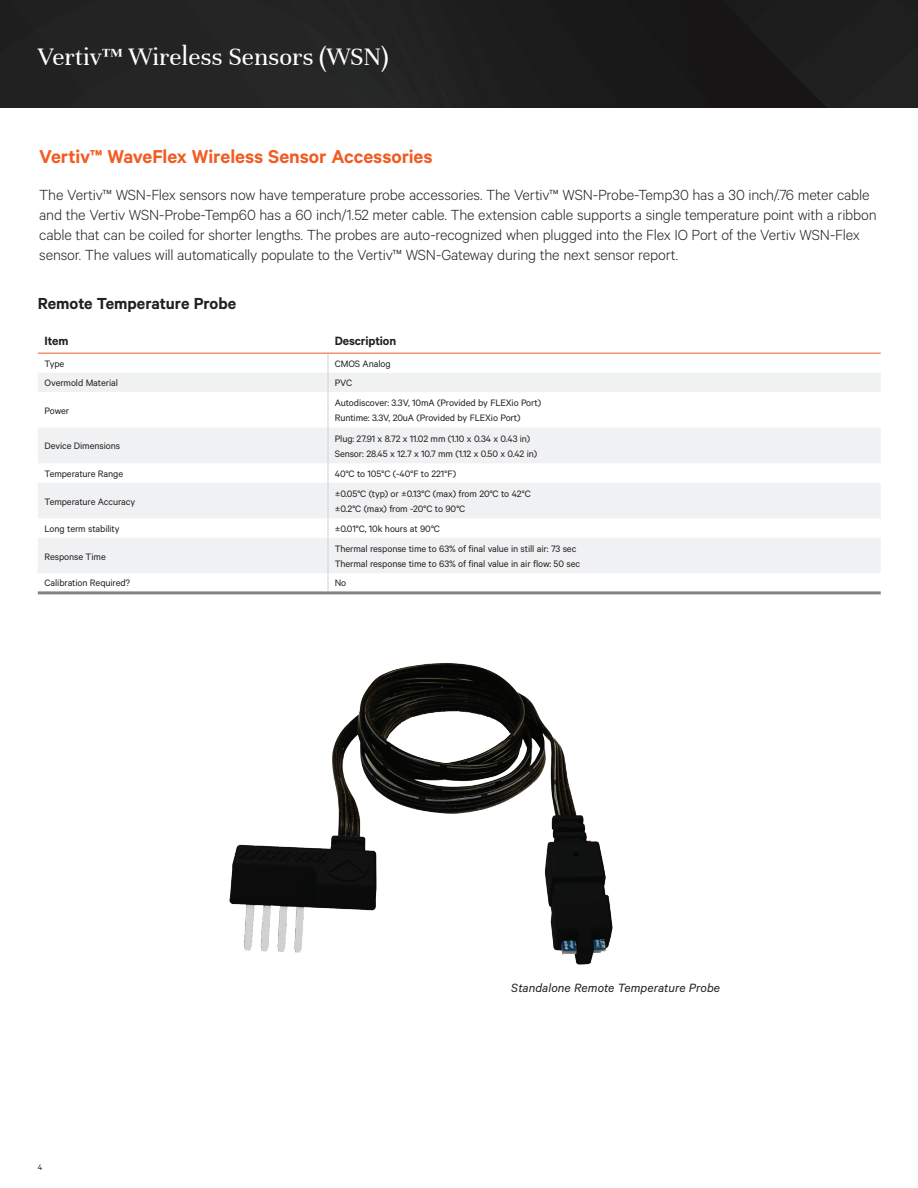
<style>
.page{position:relative;width:918px;height:1188px;background:#fff}
.page>*{position:absolute;margin:0;border:0;box-sizing:border-box;transform-origin:0 0}
.t1{font:27px "Unna";color:#fff}
.t2{font:600 21px "Calibre";color:#f15b24}
.t3{font:600 18px "Calibre";letter-spacing:-.005em;color:#231f20}
.t4{font:300 16.5px/19.8px "Calibre";letter-spacing:-.01em;color:#231f20}
.t5{font:italic 13.5px "Calibre";letter-spacing:.005em;color:#231f20}
.t6{font:600 13.5px "Calibre";letter-spacing:-.01em;color:#231f20}
.t7{font:10.5px/15px "Calibre";letter-spacing:-.01em;color:#231f20}
.t8{font:9px "Calibre";color:#231f20}
</style>
<div class="page">
<div style="left:0;top:0;width:918px;height:108px;background:#202020"></div>
<svg style="left:38px;top:373px;width:843px;height:200px;fill:#f0f1f2"></svg>
<svg style="left:328px;top:354px;width:1px;height:38px"></svg>
<hr style="left:328px;top:392px;width:1px;height:36px;background:#d1d2d4">
<hr style="left:328px;top:428px;width:1px;height:35px;background:#d1d2d4">
<svg style="left:328px;top:463px;width:1px;height:20px"></svg>
<hr style="left:328px;top:483px;width:1px;height:35px;background:#d1d2d4">
<svg style="left:328px;top:518px;width:1px;height:20px"></svg>
<hr style="left:328px;top:538px;width:1px;height:35px;background:#d1d2d4">
<hr style="left:38px;top:591px;width:290px;height:3px;background:#808285">
<hr style="left:328px;top:591px;width:553px;height:3px;background:#808285">
<hr style="left:38px;top:353px;width:290px;height:1px;background:#f15b24">
<hr style="left:328px;top:353px;width:553px;height:1px;background:#f15b24">
<img style="left:229px;top:663px;width:384px;height:302px">
<h1 class="t1" style="left:38px;top:42px;width:352px">Vertiv™ Wireless Sensors (WSN)</h1>
<h2 class="t2" style="left:39px;top:144px;width:395px">Vertiv™ WaveFlex Wireless Sensor Accessories</h2>
<p class="t4" style="left:39px;top:185px;width:839px">The Vertiv™ WSN-Flex sensors now have temperature probe accessories. The Vertiv™ WSN-Probe-Temp30 has a 30 inch/.76 meter cable and the Vertiv WSN-Probe-Temp60 has a 60 inch/1.52 meter cable. The extension cable supports a single temperature point with a ribbon cable that can be coiled for shorter lengths. The probes are auto-recognized when plugged into the Flex IO Port of the Vertiv WSN-Flex sensor. The values will automatically populate to the Vertiv™ WSN-Gateway during the next sensor report.</p>
<h3 class="t3" style="left:38px;top:292px;width:200px">Remote Temperature Probe</h3>
<p class="t6" style="left:45px;top:333px;width:25px">Item</p>
<p class="t6" style="left:335px;top:333px;width:63px">Description</p>
<p class="t7" style="left:45px;top:356px;width:21px">Type</p>
<p class="t7" style="left:335px;top:356px;width:57px">CMOS Analog</p>
<p class="t7" style="left:45px;top:375px;width:75px">Overmold Material</p>
<p class="t7" style="left:335px;top:375px;width:19px">PVC</p>
<p class="t7" style="left:45px;top:403px;width:26px">Power</p>
<p class="t7" style="left:335px;top:395px;width:208px">Autodiscover: 3.3V, 10mA (Provided by FLEXio Port)<br>Runtime: 3.3V, 20uA (Provided by FLEXio Port)</p>
<p class="t7" style="left:45px;top:438px;width:77px">Device Dimensions</p>
<p class="t7" style="left:335px;top:431px;width:204px">Plug: 27.91 x 8.72 x 11.02 mm (1.10 x 0.34 x 0.43 in)<br>Sensor: 28.45 x 12.7 x 10.7 mm (1.12 x 0.50 x 0.42 in)</p>
<p class="t7" style="left:45px;top:466px;width:80px">Temperature Range</p>
<p class="t7" style="left:335px;top:466px;width:123px">40°C to 105°C (-40°F to 221°F)</p>
<p class="t7" style="left:45px;top:493px;width:92px">Temperature Accuracy</p>
<p class="t7" style="left:335px;top:486px;width:198px">±0.05°C (typ) or ±0.13°C (max) from 20°C to 42°C ±0.2°C (max) from -20°C to 90°C</p>
<p class="t7" style="left:45px;top:521px;width:77px">Long term stability</p>
<p class="t7" style="left:335px;top:521px;width:107px">±0.01°C, 10k hours at 90°C</p>
<p class="t7" style="left:45px;top:548px;width:63px">Response Time</p>
<p class="t7" style="left:335px;top:541px;width:247px">Thermal response time to 63% of final value in still air: 73 sec<br>Thermal response time to 63% of final value in air flow: 50 sec</p>
<p class="t7" style="left:45px;top:575px;width:87px">Calibration Required?</p>
<p class="t7" style="left:335px;top:575px;width:13px">No</p>
<p class="t8" style="left:38px;top:1162px;width:6px">4</p>
<p class="t5" style="left:511px;top:980px;width:210px">Standalone Remote Temperature Probe</p>
</div>
